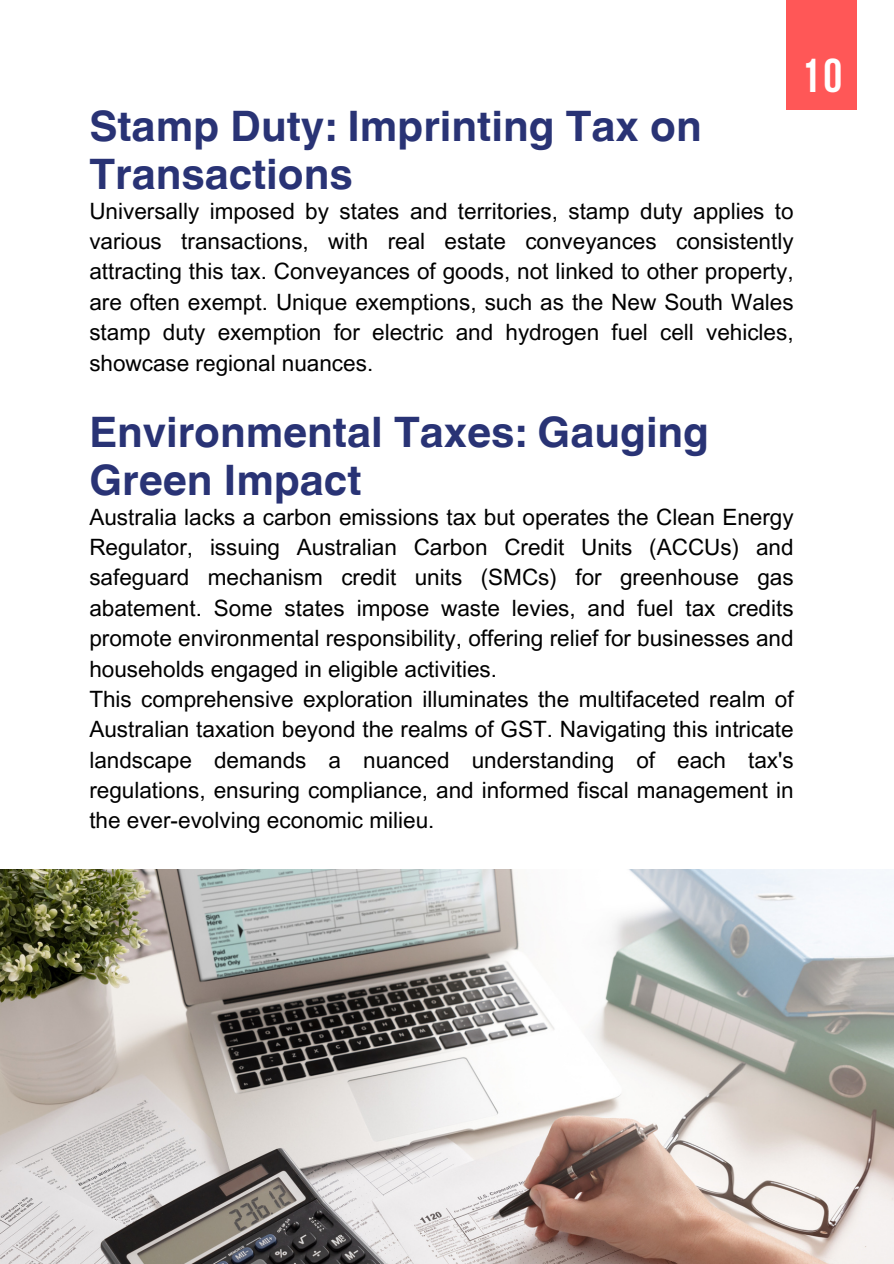
<style>
.page{position:relative;width:894px;height:1264px;background:#fff}
.page>*{position:absolute;margin:0;border:0;box-sizing:border-box;transform-origin:0 0}
.t1{font:700 47.25px "Bebas Neue";color:#fff}
.t2{font:700 42px/48.3px "Helvetica World";color:#293375}
.t3{font:22.5px/30.3px "Arial MT Pro";color:#000;text-align:justify}
</style>
<div class="page">
<div style="left:786px;top:0;width:70px;height:109px;background:#ff5757"></div>
<img style="left:0;top:869px;width:893px;height:394px">
<p class="t2" style="left:89px;top:97px;width:613px">Stamp Duty: Imprinting Tax on<br>Transactions</p>
<h1 class="t3" style="left:89px;top:198px;width:705px">Universally imposed by states and territories, stamp duty applies to various transactions, with real estate conveyances consistently attracting this tax. Conveyances of goods, not linked to other property, are often exempt. Unique exemptions, such as the New South Wales stamp duty exemption for electric and hydrogen fuel cell vehicles, showcase regional nuances.</h1>
<h1 class="t1" style="left:800px;top:56px;width:43px">10</h1>
<p class="t2" style="left:89px;top:403px;width:621px">Environmental Taxes: Gauging<br>Green Impact</p>
<p class="t3" style="left:89px;top:504px;width:705px">Australia lacks a carbon emissions tax but operates the Clean Energy Regulator, issuing Australian Carbon Credit Units (ACCUs) and safeguard mechanism credit units (SMCs) for greenhouse gas abatement. Some states impose waste levies, and fuel tax credits promote environmental responsibility, offering relief for businesses and households engaged in eligible activities.</p>
<p class="t3" style="left:89px;top:686px;width:705px">This comprehensive exploration illuminates the multifaceted realm of Australian taxation beyond the realms of GST. Navigating this intricate landscape demands a nuanced understanding of each tax's regulations, ensuring compliance, and informed fiscal management in the ever-evolving economic milieu.</p>
</div>
